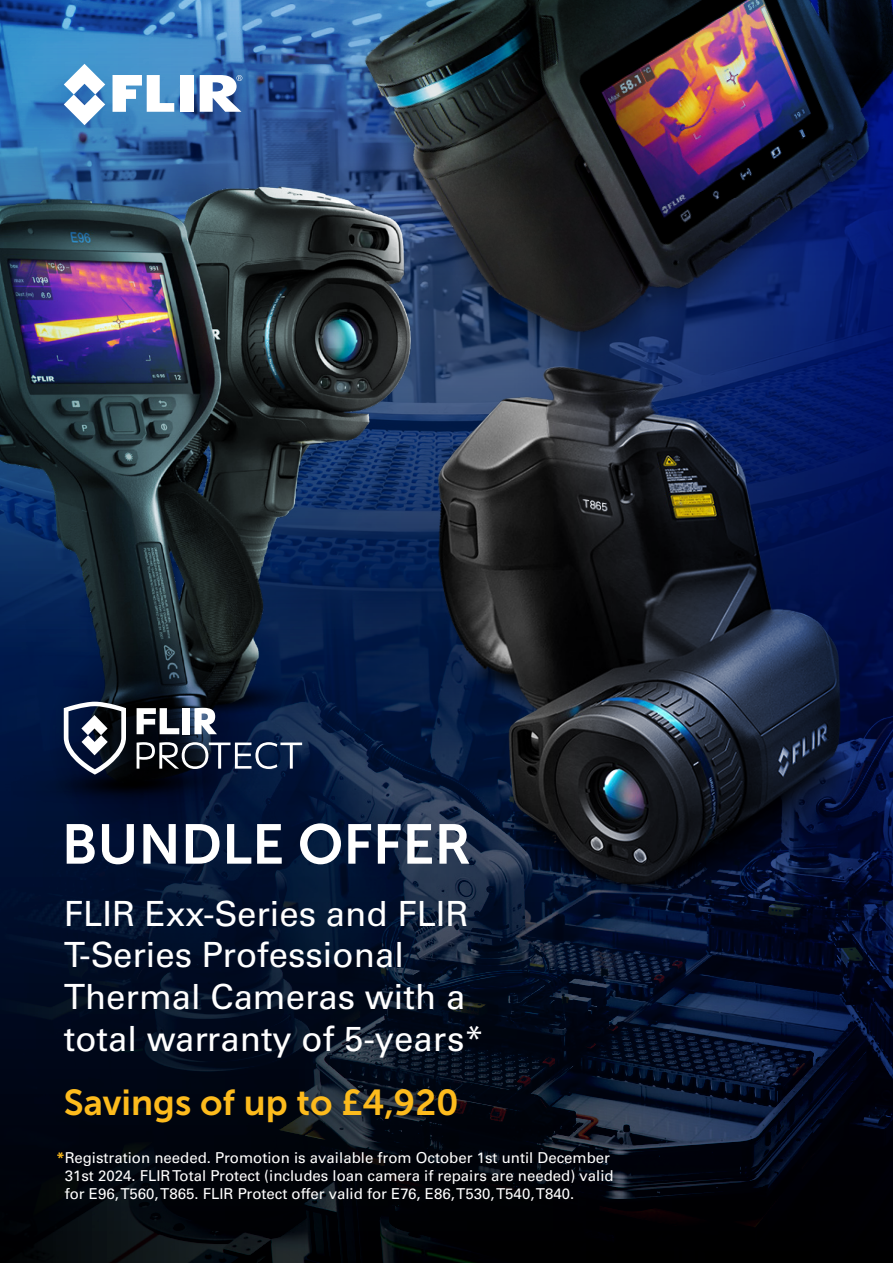
<style>
.page{position:relative;width:893px;height:1263px;background:#fff}
.page>*{position:absolute;margin:0;border:0;box-sizing:border-box;transform-origin:0 0}
.t1{font:55.8px "Museo Sans 700";color:#fff}
.t2{font:36px "Museo Sans 700";color:#fdbb1d}
.t3{font:34.8px/41.7px "Univers LT Std";color:#fff}
.t4{font:15px/18px "Univers LT Std";color:#fff}
.s1{font-weight:700;color:#fdbb1d}
</style>
<div class="page">
<img style="left:441px;top:962px;width:112px;height:301px">
<img style="left:441px;top:437px;width:112px;height:525px">
<img style="left:441px;top:198px;width:112px;height:239px">
<svg style="left:553px;top:198px;width:340px;height:1065px;background:#101934"></svg>
<img style="left:0;top:0;width:441px;height:1263px">
<img style="left:242px;top:0;width:651px;height:198px">
<svg style="left:49px;top:631px;width:215px;height:215px;background:#08142a"></svg>
<svg style="left:113px;top:75px;width:61px;height:37px"></svg>
<div style="left:180px;top:75px;width:13px;height:37px;background:#fff"></div>
<svg style="left:64px;top:64px;width:41px;height:61px"></svg>
<svg style="left:200px;top:75px;width:42px;height:37px"></svg>
<svg style="left:64px;top:702px;width:62px;height:73px"></svg>
<svg style="left:137px;top:708px;width:42px;height:26px"></svg>
<div style="left:182px;top:708px;width:8px;height:26px;background:#fff"></div>
<svg style="left:194px;top:708px;width:23px;height:26px"></svg>
<svg style="left:137px;top:742px;width:165px;height:27px"></svg>
<h1 class="t1" style="left:62px;top:813px;width:411px">BUNDLE OFFER</h1>
<h3 class="t3" style="left:64px;top:893px;width:421px">FLIR Exx-Series and FLIR<br>T-Series Professional<br>Thermal Cameras with a total warranty of 5-years*</h3>
<h2 class="t2" style="left:64px;top:1083px;width:397px">Savings of up to £4,920</h2>
<p class="t4" style="left:65px;top:1149px;width:551px;text-indent:-8px"><span class="s1">*</span>Registration needed. Promotion is available from October 1st until December<br>31st 2024. FLIR Total Protect (includes loan camera if repairs are needed) valid for E96, T560, T865. FLIR Protect offer valid for E76, E86, T530, T540, T840.</p>
</div>
